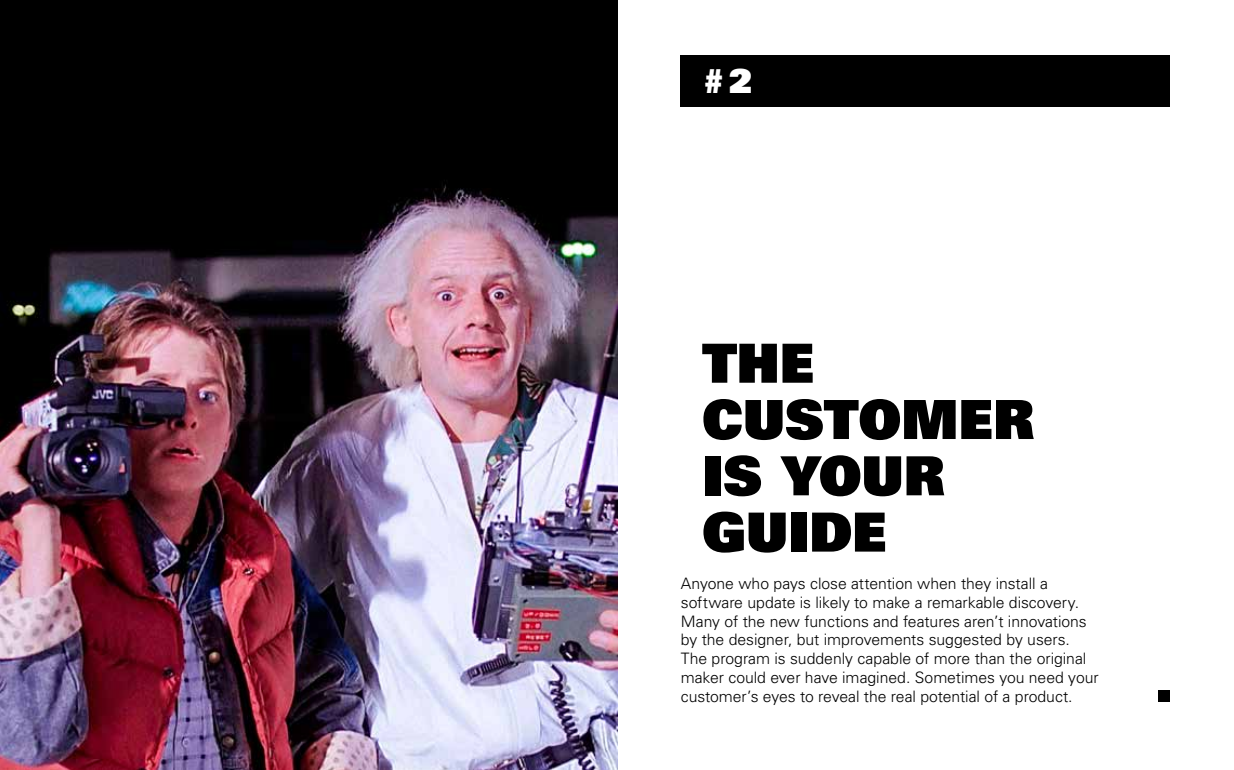
<style>
.page{position:relative;width:1234px;height:770px;background:#fff}
.page>*{position:absolute;margin:0;border:0;box-sizing:border-box;transform-origin:0 0}
.t1{font:54px/56.2px "Univers LT Std X Black";color:#000}
.t2{font:33px "Univers LT Std X Black";color:#fff}
.t3{font:300 15.75px/18.8px "Univers LT Std";letter-spacing:-.005em;color:#000}
</style>
<div class="page">
<img style="left:0;top:0;width:617px;height:770px">
<div style="left:680px;top:55px;width:489px;height:51px;background:#000"></div>
<div style="left:1158px;top:690px;width:11px;height:12px;background:#000"></div>
<h2 class="t2" style="left:702px;top:59px;width:51px">#2</h2>
<h1 class="t1" style="left:702px;top:334px;width:333px">THE<br>CUSTOMER<br>IS YOUR<br>GUIDE</h1>
<p class="t3" style="left:680px;top:574px;width:419px">Anyone who pays close attention when they install a software update is likely to make a remarkable discovery.<br>Many of the new functions and features aren’t innovations by the designer, but improvements suggested by users.<br>The program is suddenly capable of more than the original maker could ever have imagined. Sometimes you need your customer’s eyes to reveal the real potential of a product.</p>
</div>
